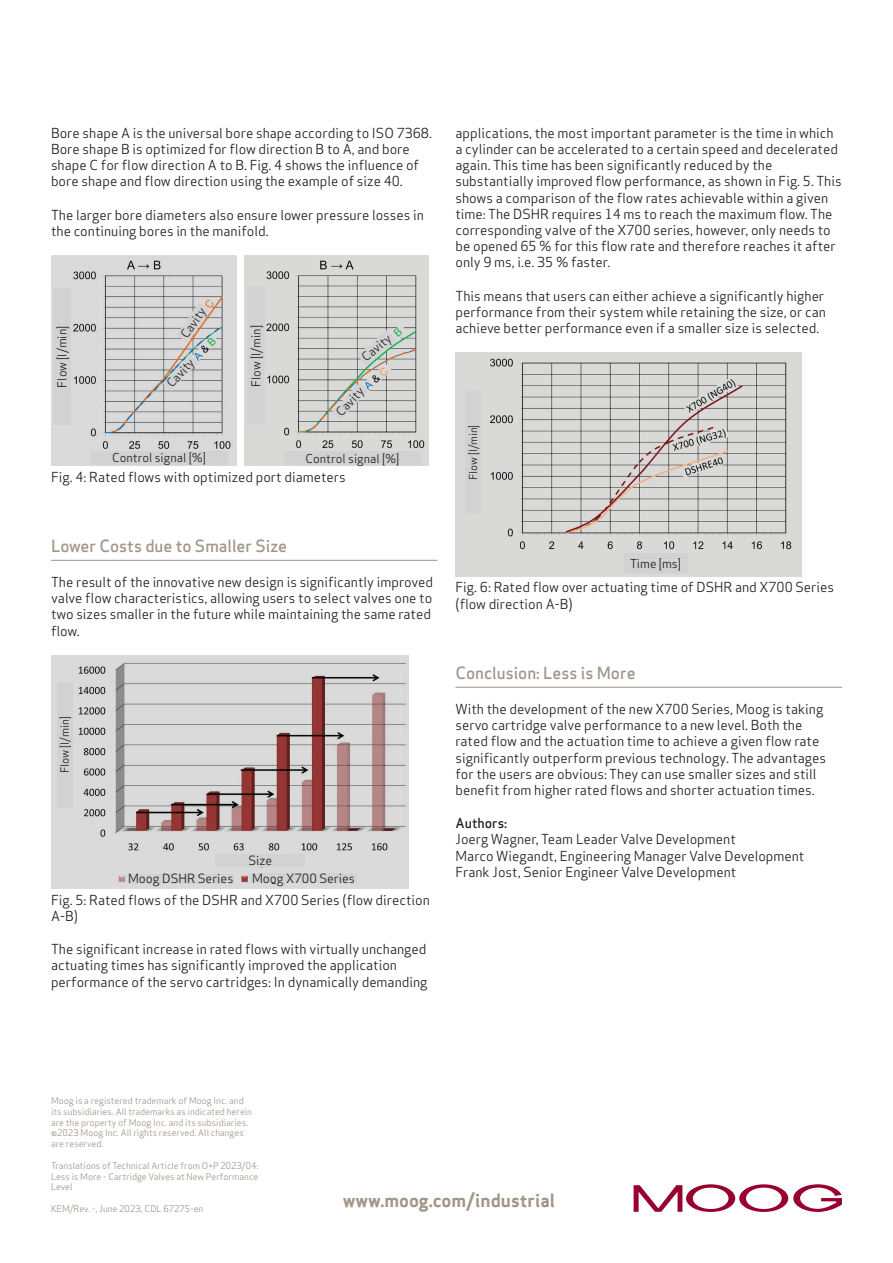
<style>
.page{position:relative;width:893px;height:1263px;background:#fff}
.page>*{position:absolute;margin:0;border:0;box-sizing:border-box;transform-origin:0 0}
.t1{font:700 18px "Apex Sans";color:#a19689}
.t2{font:500 16.5px "Apex Sans";color:#a19689}
.t3{font:13.5px/16.2px "Apex Sans";color:#231f20}
.t4{font:500 13.5px "Apex Sans";color:#231f20}
.t5{font:12.45px "Apex Sans";color:#231f20}
.t6{font:12.15px "Apex Sans";color:#231f20}
.t7{font:12px "Apex Sans";color:#231f20}
.t8{font:11.1px "Apex Sans";color:#231f20}
.t9{font:10.8px "Apex Sans";color:#231f20}
.t10{font:9px/10.8px "Apex Sans";color:#a19689}
</style>
<div class="page">
<svg style="left:634px;top:1184px;width:208px;height:28px"></svg>
<hr style="left:51px;top:560px;width:386px;height:1px;background:#a19689">
<img style="left:51px;top:255px;width:185px;height:210px">
<div style="left:91px;top:451px;width:136px;height:14px;background:#d3d2d2"></div>
<div style="left:53px;top:289px;width:17px;height:136px;background:#d3d2d2"></div>
<svg style="left:176px;top:303px;width:34px;height:40px"></svg>
<svg style="left:163px;top:354px;width:35px;height:37px"></svg>
<img style="left:244px;top:256px;width:184px;height:209px">
<div style="left:284px;top:452px;width:136px;height:13px;background:#d3d2d2"></div>
<div style="left:247px;top:288px;width:17px;height:136px;background:#d3d2d2"></div>
<svg style="left:357px;top:330px;width:39px;height:35px"></svg>
<svg style="left:332px;top:383px;width:36px;height:37px"></svg>
<img style="left:51px;top:655px;width:357px;height:234px">
<div style="left:215px;top:854px;width:90px;height:13px;background:#d3d2d2"></div>
<div style="left:128px;top:874px;width:105px;height:9px;background:#d3d2d2"></div>
<div style="left:251px;top:873px;width:105px;height:9px;background:#d3d2d2"></div>
<div style="left:57px;top:682px;width:15px;height:126px;background:#d3d2d2"></div>
<hr style="left:455px;top:687px;width:387px;height:1px;background:#a19689">
<img style="left:455px;top:353px;width:346px;height:223px">
<div style="left:624px;top:554px;width:63px;height:20px;background:#d3d2d2"></div>
<div style="left:465px;top:391px;width:16px;height:122px;background:#d3d2d2"></div>
<p class="t3" style="left:51px;top:123px;width:382px">Bore shape A is the universal bore shape according to ISO 7368.<br>Bore shape B is optimized for flow direction B to A, and bore shape C for flow direction A to B. Fig. 4 shows the influence of bore shape and flow direction using the example of size 40.</p>
<p class="t3" style="left:51px;top:205px;width:374px">The larger bore diameters also ensure lower pressure losses in the continuing bores in the manifold.</p>
<p class="t7" style="left:52px;top:388px;width:63px;rotate:-90deg">Flow [l/min]</p>
<p class="t7" style="left:175px;top:331px;width:36px;rotate:-55deg">Cavity</p>
<p class="t7" style="left:162px;top:379px;width:36px;rotate:-47deg">Cavity</p>
<p class="t7" style="left:112px;top:448px;width:95px">Control signal [%]</p>
<p class="t7" style="left:246px;top:387px;width:63px;rotate:-90deg">Flow [l/min]</p>
<p class="t7" style="left:357px;top:351px;width:36px;rotate:-40deg">Cavity</p>
<p class="t7" style="left:331px;top:407px;width:36px;rotate:-47deg">Cavity</p>
<p class="t7" style="left:305px;top:449px;width:95px">Control signal [%]</p>
<p class="t3" style="left:51px;top:467px;width:296px">Fig. 4: Rated flows with optimized port diameters</p>
<p class="t2" style="left:51px;top:531px;width:238px">Lower Costs due to Smaller Size</p>
<p class="t3" style="left:51px;top:573px;width:384px">The result of the innovative new design is significantly improved valve flow characteristics, allowing users to select valves one to two sizes smaller in the future while maintaining the same rated flow.</p>
<p class="t8" style="left:56px;top:773px;width:59px;rotate:-90deg">Flow [l/min]</p>
<p class="t5" style="left:248px;top:850px;width:25px">Size</p>
<p class="t5" style="left:128px;top:868px;width:107px">Moog DSHR Series</p>
<p class="t5" style="left:252px;top:868px;width:104px">Moog X700 Series</p>
<p class="t3" style="left:51px;top:890px;width:380px">Fig. 5: Rated flows of the DSHR and X700 Series (flow direction<br>A-B)</p>
<p class="t3" style="left:51px;top:940px;width:378px">The significant increase in rated flows with virtually unchanged actuating times has significantly improved the application performance of the servo cartridges: In dynamically demanding</p>
<p class="t3" style="left:455px;top:123px;width:388px">applications, the most important parameter is the time in which a cylinder can be accelerated to a certain speed and decelerated again. This time has been significantly reduced by the substantially improved flow performance, as shown in Fig. 5. This shows a comparison of the flow rates achievable within a given time: The DSHR requires 14 ms to reach the maximum flow. The corresponding valve of the X700 series, however, only needs to be opened 65 % for this flow rate and therefore reaches it after only 9 ms, i.e. 35 % faster.</p>
<p class="t3" style="left:455px;top:286px;width:372px">This means that users can either achieve a significantly higher performance from their system while retaining the size, or can achieve better performance even if a smaller size is selected.</p>
<p class="t9" style="left:464px;top:480px;width:57px;rotate:-90deg">Flow [l/min]</p>
<p class="t6" style="left:630px;top:554px;width:52px">Time [ms]</p>
<p class="t3" style="left:455px;top:578px;width:380px">Fig. 6: Rated flow over actuating time of DSHR and X700 Series (flow direction A-B)</p>
<p class="t2" style="left:455px;top:658px;width:182px">Conclusion: Less is More</p>
<p class="t3" style="left:455px;top:699px;width:372px">With the development of the new X700 Series, Moog is taking servo cartridge valve performance to a new level. Both the rated flow and the actuation time to achieve a given flow rate significantly outperform previous technology. The advantages for the users are obvious: They can use smaller sizes and still benefit from higher rated flows and shorter actuation times.</p>
<p class="t4" style="left:455px;top:811px;width:53px">Authors:</p>
<p class="t3" style="left:455px;top:830px;width:350px">Joerg Wagner, Team Leader Valve Development<br>Marco Wiegandt, Engineering Manager Valve Development<br>Frank Jost, Senior Engineer Valve Development</p>
<p class="t10" style="left:51px;top:1094px;width:203px">Moog is a registered trademark of Moog Inc. and its subsidiaries. All trademarks as indicated herein are the property of Moog Inc. and its subsidiaries. ©2023 Moog Inc. All rights reserved. All changes are reserved.</p>
<p class="t10" style="left:51px;top:1159px;width:209px;text-align:justify">Translations of Technical Article from O+P 2023/04:<br>Less is More - Cartridge Valves at New Performance Level</p>
<p class="t10" style="left:51px;top:1202px;width:154px">KEM/Rev. -, June 2023, CDL 67275-en</p>
<h1 class="t1" style="left:343px;top:1189px;width:214px">www.moog.com/industrial</h1>
</div>
